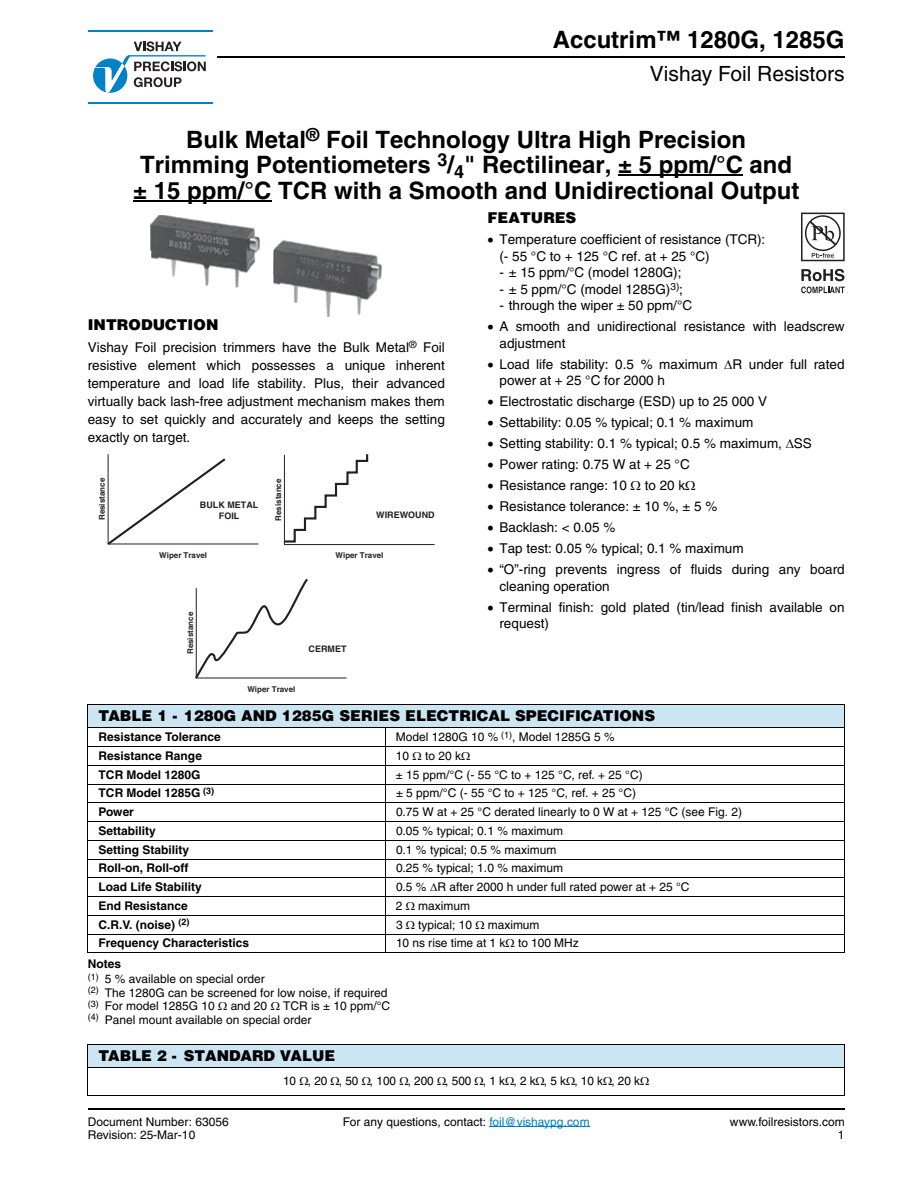
<style>
.page{position:relative;width:918px;height:1188px;background:#fff}
.page>*{position:absolute;margin:0;border:0;box-sizing:border-box;transform-origin:0 0}
.t1{font:700 24px/25.5px "Helvetica";color:#000;text-align:center}
.t2{font:21px "Helvetica";color:#000}
.t3{font:900 15px "Helvetica";color:#000}
.t4{font:13.5px/18px "Helvetica";color:#000}
.t5{font:12px/13.5px "Helvetica";color:#000}
.t6{font:700 12px "Helvetica";color:#000}
.t7{font:700 9px/10.8px "Helvetica";color:#231f20;text-align:center}
.t8{font:700 7.95px "Helvetica";color:#231f20}
.s1{font-weight:700}
.s2{color:#007ec4}
</style>
<div class="page">
<hr style="left:618px;top:175px;width:125px;height:1px;background:#000">
<hr style="left:133px;top:200px;width:138px;height:1px;background:#000">
<hr style="left:217px;top:56px;width:628px;height:1px;background:#000">
<svg style="left:93px;top:41px;width:113px;height:52px"></svg>
<hr style="left:88px;top:30px;width:124px;height:2px;background:#0082c8">
<hr style="left:88px;top:102px;width:124px;height:2px;background:#0082c8">
<hr style="left:490px;top:1126px;width:100px;height:1px;background:#007ec4">
<hr style="left:88px;top:1108px;width:757px;height:2px;background:#000">
<img style="left:151px;top:215px;width:231px;height:101px">
<svg style="left:107px;top:454px;width:152px;height:91px"></svg>
<svg style="left:283px;top:454px;width:152px;height:91px"></svg>
<svg style="left:195px;top:578px;width:152px;height:101px"></svg>
<svg style="left:801px;top:269px;width:43px;height:12px"></svg>
<svg style="left:801px;top:287px;width:44px;height:6px"></svg>
<svg style="left:801px;top:213px;width:44px;height:48px"></svg>
<div style="left:88px;top:705px;width:757px;height:23px;background:#cce5f3"></div>
<hr style="left:87px;top:705px;width:1px;height:248px;background:#000">
<hr style="left:385px;top:727px;width:1px;height:226px;background:#000">
<hr style="left:844px;top:705px;width:1px;height:248px;background:#000">
<hr style="left:87px;top:704px;width:758px;height:1px;background:#000">
<hr style="left:87px;top:728px;width:758px;height:1px;background:#000">
<hr style="left:87px;top:746px;width:758px;height:1px;background:#000">
<hr style="left:87px;top:765px;width:758px;height:1px;background:#000">
<hr style="left:87px;top:784px;width:758px;height:1px;background:#000">
<hr style="left:87px;top:803px;width:758px;height:1px;background:#000">
<hr style="left:87px;top:821px;width:758px;height:1px;background:#000">
<hr style="left:87px;top:840px;width:758px;height:1px;background:#000">
<hr style="left:87px;top:859px;width:758px;height:1px;background:#000">
<hr style="left:87px;top:878px;width:758px;height:1px;background:#000">
<hr style="left:87px;top:896px;width:758px;height:1px;background:#000">
<hr style="left:87px;top:915px;width:758px;height:1px;background:#000">
<hr style="left:87px;top:934px;width:758px;height:1px;background:#000">
<hr style="left:87px;top:953px;width:758px;height:1px;background:#000">
<div style="left:88px;top:1044px;width:757px;height:24px;background:#cce5f3"></div>
<hr style="left:87px;top:1045px;width:1px;height:50px;background:#000">
<hr style="left:844px;top:1045px;width:1px;height:50px;background:#000">
<hr style="left:87px;top:1044px;width:758px;height:1px;background:#000">
<hr style="left:87px;top:1067px;width:758px;height:1px;background:#000">
<hr style="left:87px;top:1095px;width:758px;height:1px;background:#000">
<h1 class="t1" style="left:553px;top:29px;width:293px">Accutrim™ 1280G, 1285G</h1>
<h2 class="t2" style="left:650px;top:65px;width:196px">Vishay Foil Resistors</h2>
<h1 class="t1" style="left:133px;top:129px;width:668px">Bulk Metal<sup>®</sup> Foil Technology Ultra High Precision<br>Trimming Potentiometers <sup>3</sup>/<sub>4</sub>" Rectilinear, ± 5 ppm/°C and ± 15 ppm/°C TCR with a Smooth and Unidirectional Output</h1>
<p class="t3" style="left:88px;top:320px;width:132px">INTRODUCTION</p>
<p class="t4" style="left:88px;top:339px;width:359px;text-align:justify">Vishay Foil precision trimmers have the Bulk Metal<sup>®</sup> Foil resistive element which possesses a unique inherent temperature and load life stability. Plus, their advanced virtually back lash-free adjustment mechanism makes them easy to set quickly and accurately and keeps the setting exactly on target.</p>
<p class="t8" style="left:99px;top:520px;width:44px;rotate:-90deg">Resistance</p>
<p class="t8" style="left:276px;top:521px;width:44px;rotate:-90deg">Resistance</p>
<p class="t7" style="left:200px;top:501px;width:60px">BULK METAL<br>FOIL</p>
<p class="t7" style="left:376px;top:510px;width:60px">WIREWOUND</p>
<p class="t8" style="left:336px;top:553px;width:49px">Wiper Travel</p>
<p class="t8" style="left:159px;top:552px;width:49px">Wiper Travel</p>
<p class="t8" style="left:187px;top:654px;width:44px;rotate:-90deg">Resistance</p>
<p class="t8" style="left:247px;top:686px;width:49px">Wiper Travel</p>
<p class="t7" style="left:309px;top:644px;width:39px">CERMET</p>
<p class="t3" style="left:488px;top:212px;width:90px">FEATURES</p>
<p class="t4" style="left:500px;top:232px;width:267px;line-height:16.5px;text-indent:-12px">• Temperature coefficient of resistance (TCR): (- 55 °C to + 125 °C ref. at + 25 °C)</p>
<p class="t4" style="left:500px;top:265px;width:184px">- ± 15 ppm/°C (model 1280G);</p>
<p class="t4" style="left:500px;top:281px;width:185px">- ± 5 ppm/°C (model 1285G)<sup>3)</sup>;</p>
<p class="t4" style="left:500px;top:298px;width:194px">- through the wiper ± 50 ppm/°C</p>
<p class="t4" style="left:500px;top:319px;width:347px;line-height:16.5px;text-indent:-12px">• A smooth and unidirectional resistance with leadscrew adjustment</p>
<p class="t4" style="left:499px;top:357px;width:347px;line-height:16.5px;text-indent:-12px">• Load life stability: 0.5 % maximum R under full rated power at + 25 °C for 2000 h</p>
<p class="t4" style="left:488px;top:394px;width:281px">• Electrostatic discharge (ESD) up to 25 000 V</p>
<p class="t4" style="left:488px;top:415px;width:267px">• Settability: 0.05 % typical; 0.1 % maximum</p>
<p class="t4" style="left:488px;top:436px;width:326px">• Setting stability: 0.1 % typical; 0.5 % maximum, SS</p>
<p class="t4" style="left:488px;top:457px;width:204px">• Power rating: 0.75 W at + 25 °C</p>
<p class="t4" style="left:488px;top:478px;width:141px">• Resistance range: 10</p>
<p class="t4" style="left:645px;top:478px;width:42px">to 20 k</p>
<p class="t4" style="left:488px;top:499px;width:231px">• Resistance tolerance: ± 10 %, ± 5 %</p>
<p class="t4" style="left:488px;top:520px;width:129px">• Backlash: &lt; 0.05 %</p>
<p class="t4" style="left:488px;top:541px;width:258px">• Tap test: 0.05 % typical; 0.1 % maximum</p>
<p class="t4" style="left:499px;top:562px;width:347px;line-height:16.5px;text-indent:-12px">• “O”-ring prevents ingress of fluids during any board cleaning operation</p>
<p class="t4" style="left:499px;top:600px;width:347px;line-height:16.5px;text-indent:-12px">• Terminal finish: gold plated (tin/lead finish available on request)</p>
<p class="t3" style="left:99px;top:711px;width:558px">TABLE 1 - 1280G AND 1285G SERIES ELECTRICAL SPECIFICATIONS</p>
<p class="t6" style="left:99px;top:733px;width:124px">Resistance Tolerance</p>
<p class="t5" style="left:396px;top:731px;width:220px">Model 1280G 10 % <sup>(1)</sup>, Model 1285G 5 %</p>
<p class="t6" style="left:99px;top:751px;width:105px">Resistance Range</p>
<p class="t5" style="left:396px;top:750px;width:15px">10</p>
<p class="t5" style="left:425px;top:750px;width:38px">to 20 k</p>
<p class="t6" style="left:99px;top:770px;width:103px">TCR Model 1280G</p>
<p class="t5" style="left:396px;top:769px;width:248px">± 15 ppm/°C (- 55 °C to + 125 °C, ref. + 25 °C)</p>
<p class="t6" style="left:99px;top:789px;width:117px">TCR Model 1285G <sup>(3)</sup></p>
<p class="t5" style="left:396px;top:788px;width:242px">± 5 ppm/°C (- 55 °C to + 125 °C, ref. + 25 °C)</p>
<p class="t6" style="left:99px;top:808px;width:37px">Power</p>
<p class="t5" style="left:396px;top:806px;width:348px">0.75 W at + 25 °C derated linearly to 0 W at + 125 °C (see Fig. 2)</p>
<p class="t6" style="left:99px;top:826px;width:59px">Settability</p>
<p class="t5" style="left:396px;top:825px;width:169px">0.05 % typical; 0.1 % maximum</p>
<p class="t6" style="left:99px;top:845px;width:92px">Setting Stability</p>
<p class="t5" style="left:396px;top:844px;width:162px">0.1 % typical; 0.5 % maximum</p>
<p class="t6" style="left:99px;top:864px;width:91px">Roll-on, Roll-off</p>
<p class="t5" style="left:396px;top:863px;width:169px">0.25 % typical; 1.0 % maximum</p>
<p class="t6" style="left:99px;top:883px;width:105px">Load Life Stability</p>
<p class="t5" style="left:396px;top:881px;width:295px">0.5 % R after 2000 h under full rated power at + 25 °C</p>
<p class="t6" style="left:99px;top:901px;width:91px">End Resistance</p>
<p class="t5" style="left:396px;top:900px;width:8px">2</p>
<p class="t5" style="left:418px;top:900px;width:53px">maximum</p>
<p class="t6" style="left:99px;top:920px;width:92px">C.R.V. (noise) <sup>(2)</sup></p>
<p class="t5" style="left:396px;top:919px;width:8px">3</p>
<p class="t5" style="left:418px;top:919px;width:55px">typical; 10</p>
<p class="t5" style="left:488px;top:919px;width:53px">maximum</p>
<p class="t6" style="left:99px;top:939px;width:152px">Frequency Characteristics</p>
<p class="t5" style="left:396px;top:938px;width:184px">10 ns rise time at 1 k to 100 MHz</p>
<p class="t5" style="left:88px;top:958px;width:178px;line-height:15px"><span class="s1">Notes<br></span><sup>(1)</sup> 5 % available on special order</p>
<p class="t5" style="left:88px;top:987px;width:301px"><sup>(2)</sup> The 1280G can be screened for low noise, if required <sup>(3)</sup> For model 1285G 10</p>
<p class="t5" style="left:88px;top:1001px;width:304px;text-indent:195px">TCR is ± 10 ppm/°C <sup>(4)</sup> Panel mount available on special order</p>
<p class="t5" style="left:231px;top:1001px;width:38px">and 20</p>
<p class="t3" style="left:99px;top:1050px;width:238px">TABLE 2 - STANDARD VALUE</p>
<p class="t5" style="left:283px;top:1076px;width:358px">10 , 20 , 50 , 100 , 200 , 500 , 1 k , 2 k , 5 k , 10 k , 20 k</p>
<p class="t5" style="left:88px;top:1116px;width:143px">Document Number: 63056</p>
<p class="t5" style="left:343px;top:1116px;width:248px">For any questions, contact: <span class="s2">foil@vishaypg.com</span></p>
<p class="t5" style="left:730px;top:1116px;width:116px">www.foilresistors.com</p>
<p class="t5" style="left:88px;top:1129px;width:109px">Revision: 25-Mar-10</p>
<p class="t5" style="left:838px;top:1129px;width:8px">1</p>
</div>
